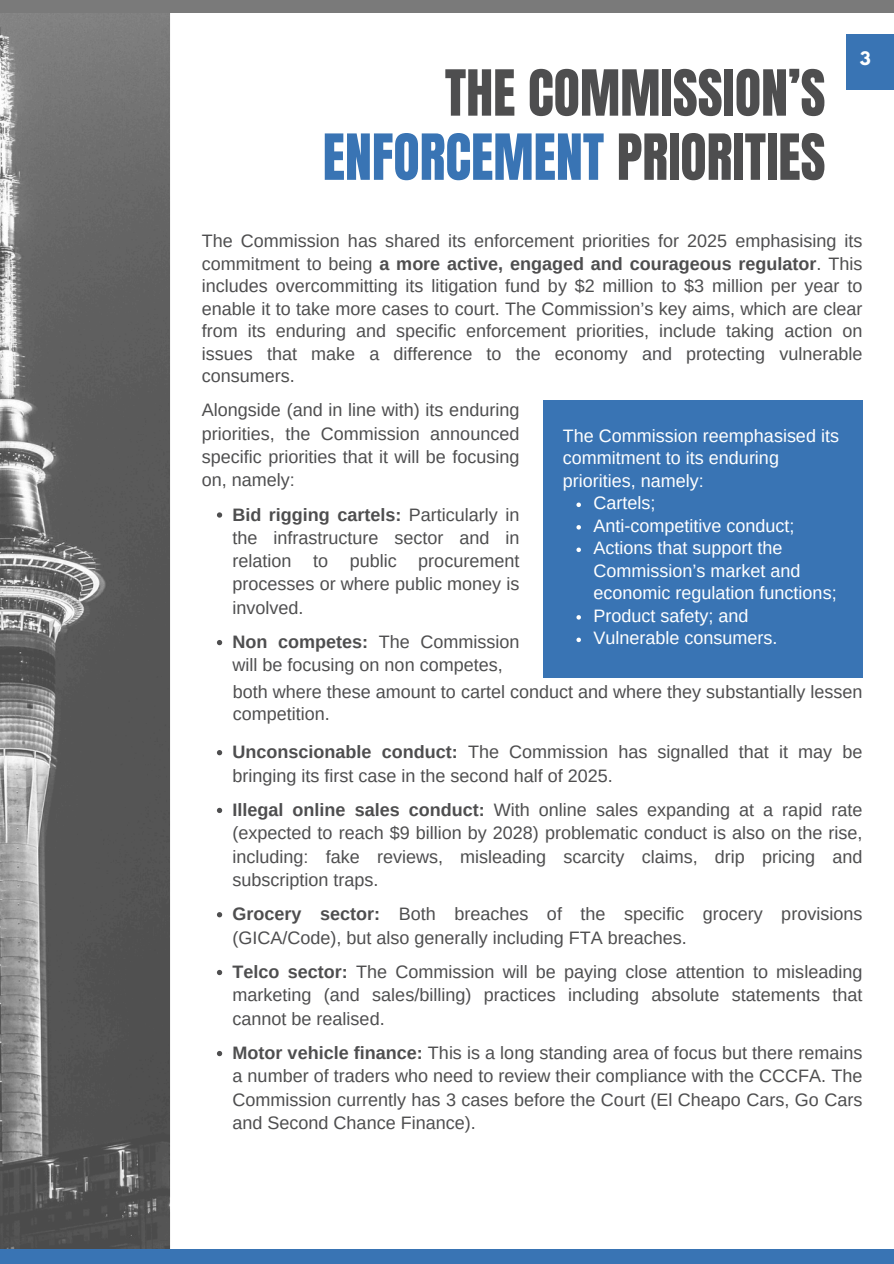
<style>
.page{position:relative;width:894px;height:1264px;background:#fff}
.page>*{position:absolute;margin:0;border:0;box-sizing:border-box;transform-origin:0 0}
.t1{font:54px/64.2px "Anton";color:#4e4e4f;text-align:right}
.t2{font:18px/23.2px "Arimo";color:#4e4e4f;text-align:justify}
.t3{font:18px/22.5px "Arimo";color:#fff}
.t4{font:700 16.5px "League Spartan";color:#fff}
.s1{color:#3974b4}
.s2{font-weight:700}
</style>
<div class="page">
<img style="left:0;top:12px;width:170px;height:1237px">
<div style="left:0;top:0;width:893px;height:12px;background:#7a7a7a"></div>
<div style="left:0;top:1249px;width:893px;height:14px;background:#3974b4"></div>
<div style="left:846px;top:34px;width:47px;height:55px;background:#3974b4"></div>
<div style="left:543px;top:400px;width:319px;height:277px;background:#3974b4"></div>
<svg style="left:576px;top:502px;width:4px;height:5px"></svg>
<svg style="left:576px;top:525px;width:4px;height:4px"></svg>
<svg style="left:576px;top:547px;width:4px;height:5px"></svg>
<svg style="left:576px;top:615px;width:4px;height:4px"></svg>
<svg style="left:576px;top:637px;width:4px;height:5px"></svg>
<svg style="left:217px;top:512px;width:5px;height:5px"></svg>
<svg style="left:217px;top:640px;width:5px;height:5px"></svg>
<svg style="left:217px;top:750px;width:5px;height:5px"></svg>
<svg style="left:217px;top:807px;width:5px;height:6px"></svg>
<svg style="left:217px;top:912px;width:5px;height:5px"></svg>
<svg style="left:217px;top:969px;width:5px;height:6px"></svg>
<svg style="left:217px;top:1051px;width:5px;height:5px"></svg>
<h1 class="t1" style="left:322px;top:62px;width:504px">THE COMMISSION’S<br><span class="s1">ENFORCEMENT</span> PRIORITIES</h1>
<p class="t4" style="left:859px;top:51px;width:12px">3</p>
<p class="t2" style="left:202px;top:229px;width:661px;line-height:22.5px">The Commission has shared its enforcement priorities for 2025 emphasising its commitment to being <span class="s2">a more active, engaged and courageous regulator</span>. This includes overcommitting its litigation fund by $2 million to $3 million per year to enable it to take more cases to court. The Commission’s key aims, which are clear from its enduring and specific enforcement priorities, include taking action on issues that make a difference to the economy and protecting vulnerable consumers.</p>
<p class="t2" style="left:202px;top:398px;width:319px">Alongside (and in line with) its enduring priorities, the Commission announced specific priorities that it will be focusing on, namely:</p>
<p class="t2" style="left:232px;top:503px;width:288px"><span class="s2">Bid rigging cartels:</span> Particularly in the infrastructure sector and in relation to public procurement processes or where public money is involved.</p>
<p class="t2" style="left:232px;top:630px;width:288px"><span class="s2">Non competes:</span> The Commission will be focusing on non competes,</p>
<p class="t2" style="left:233px;top:680px;width:631px;line-height:22.5px">both where these amount to cartel conduct and where they substantially lessen competition.</p>
<p class="t2" style="left:232px;top:740px;width:631px"><span class="s2">Unconscionable conduct:</span> The Commission has signalled that it may be bringing its first case in the second half of 2025.</p>
<p class="t2" style="left:232px;top:798px;width:631px"><span class="s2">Illegal online sales conduct:</span> With online sales expanding at a rapid rate (expected to reach $9 billion by 2028) problematic conduct is also on the rise, including: fake reviews, misleading scarcity claims, drip pricing and subscription traps.</p>
<p class="t2" style="left:232px;top:902px;width:631px"><span class="s2">Grocery sector:</span> Both breaches of the specific grocery provisions (GICA/Code), but also generally including FTA breaches.</p>
<p class="t2" style="left:232px;top:960px;width:631px"><span class="s2">Telco sector:</span> The Commission will be paying close attention to misleading marketing (and sales/billing) practices including absolute statements that cannot be realised.</p>
<p class="t2" style="left:232px;top:1041px;width:631px"><span class="s2">Motor vehicle finance:</span> This is a long standing area of focus but there remains a number of traders who need to review their compliance with the CCCFA. The Commission currently has 3 cases before the Court (El Cheapo Cars, Go Cars and Second Chance Finance).</p>
<p class="t3" style="left:562px;top:424px;width:277px">The Commission reemphasised its commitment to its enduring priorities, namely:</p>
<p class="t3" style="left:593px;top:492px;width:63px">Cartels;</p>
<p class="t3" style="left:593px;top:514px;width:202px">Anti-competitive conduct;</p>
<p class="t3" style="left:593px;top:537px;width:244px">Actions that support the<br>Commission’s market and economic regulation functions;</p>
<p class="t3" style="left:593px;top:604px;width:156px">Product safety; and</p>
<p class="t3" style="left:593px;top:627px;width:185px">Vulnerable consumers.</p>
</div>
